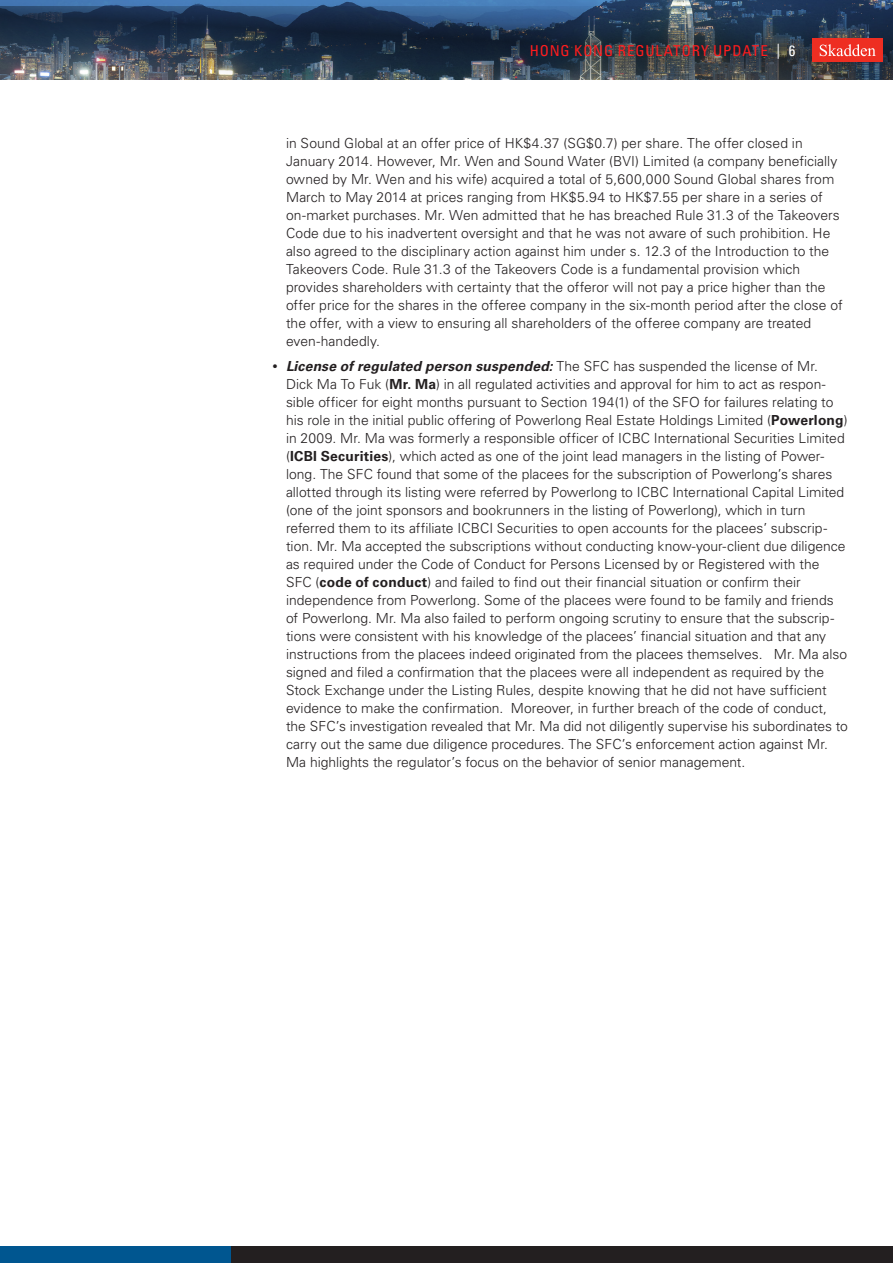
<style>
.page{position:relative;width:893px;height:1263px;background:#fff}
.page>*{position:absolute;margin:0;border:0;box-sizing:border-box;transform-origin:0 0}
.t1{font:condensed 15px "Univers LT Std";letter-spacing:.05em;color:#ff1c1e}
.t2{font:condensed 15px "Univers LT Std";color:#fff}
.t3{font:300 13.8px/18px "Univers LT Std";color:#231f20}
.s1{font-size:10.5px}
.s2{font-weight:700;font-style:italic}
.s3{font-weight:700}
</style>
<div class="page">
<img style="left:0;top:0;width:893px;height:6px">
<img style="left:0;top:6px;width:893px;height:74px">
<div style="left:0;top:1246px;width:893px;height:17px;background:#231f20"></div>
<div style="left:0;top:1246px;width:230px;height:17px;background:#005690"></div>
<div style="left:812px;top:38px;width:71px;height:24px;background:#ee2e22"></div>
<svg style="left:820px;top:44px;width:56px;height:12px"></svg>
<p class="t1" style="left:530px;top:41px;width:21px">HONG</p>
<p class="t1" style="left:574px;top:41px;width:20px">KONG</p>
<p class="t1" style="left:618px;top:41px;width:20px">REGULATORY</p>
<p class="t1" style="left:713px;top:41px;width:20px">UPDATE</p>
<p class="t2" style="left:777px;top:41px;width:20px">| 6</p>
<p class="t3" style="left:286px;top:135px;width:558px">in Sound Global at an offer price of HK$4.37 (SG$0.7) per share. The offer closed in January 2014. However, Mr. Wen and Sound Water (BVI) Limited (a company beneficially owned by Mr. Wen and his wife) acquired a total of 5,600,000 Sound Global shares from March to May 2014 at prices ranging from HK$5.94 to HK$7.55 per share in a series of on-market purchases. Mr. Wen admitted that he has breached Rule 31.3 of the Takeovers Code due to his inadvertent oversight and that he was not aware of such prohibition. He also agreed to the disciplinary action against him under s. 12.3 of the Introduction to the Takeovers Code. Rule 31.3 of the Takeovers Code is a fundamental provision which provides shareholders with certainty that the offeror will not pay a price higher than the offer price for the shares in the offeree company in the six-month period after the close of the offer, with a view to ensuring all shareholders of the offeree company are treated even-handedly.</p>
<p class="t3" style="left:286px;top:358px;width:563px;text-indent:-14px"><span class="s1">•</span> <span class="s2">License of regulated person suspended:</span> The SFC has suspended the license of Mr.<br>Dick Ma To Fuk (<span class="s3">Mr. Ma</span>) in all regulated activities and approval for him to act as respon&shy;sible officer for eight months pursuant to Section 194(1) of the SFO for failures relating to his role in the initial public offering of Powerlong Real Estate Holdings Limited (<span class="s3">Powerlong</span>) in 2009. Mr. Ma was formerly a responsible officer of ICBC International Securities Limited (<span class="s3">ICBI Securities</span>), which acted as one of the joint lead managers in the listing of Power&shy;long. The SFC found that some of the placees for the subscription of Powerlong’s shares allotted through its listing were referred by Powerlong to ICBC International Capital Limited (one of the joint sponsors and bookrunners in the listing of Powerlong), which in turn referred them to its affiliate ICBCI Securities to open accounts for the placees’ subscrip&shy;tion. Mr. Ma accepted the subscriptions without conducting know-your-client due diligence as required under the Code of Conduct for Persons Licensed by or Registered with the SFC (<span class="s3">code of conduct</span>) and failed to find out their financial situation or confirm their independence from Powerlong. Some of the placees were found to be family and friends of Powerlong. Mr. Ma also failed to perform ongoing scrutiny to ensure that the subscrip&shy;tions were consistent with his knowledge of the placees’ financial situation and that any instructions from the placees indeed originated from the placees themselves. Mr. Ma also signed and filed a confirmation that the placees were all independent as required by the Stock Exchange under the Listing Rules, despite knowing that he did not have sufficient evidence to make the confirmation. Moreover, in further breach of the code of conduct, the SFC’s investigation revealed that Mr. Ma did not diligently supervise his subordinates to carry out the same due diligence procedures. The SFC’s enforcement action against Mr.<br>Ma highlights the regulator’s focus on the behavior of senior management.</p>
</div>
